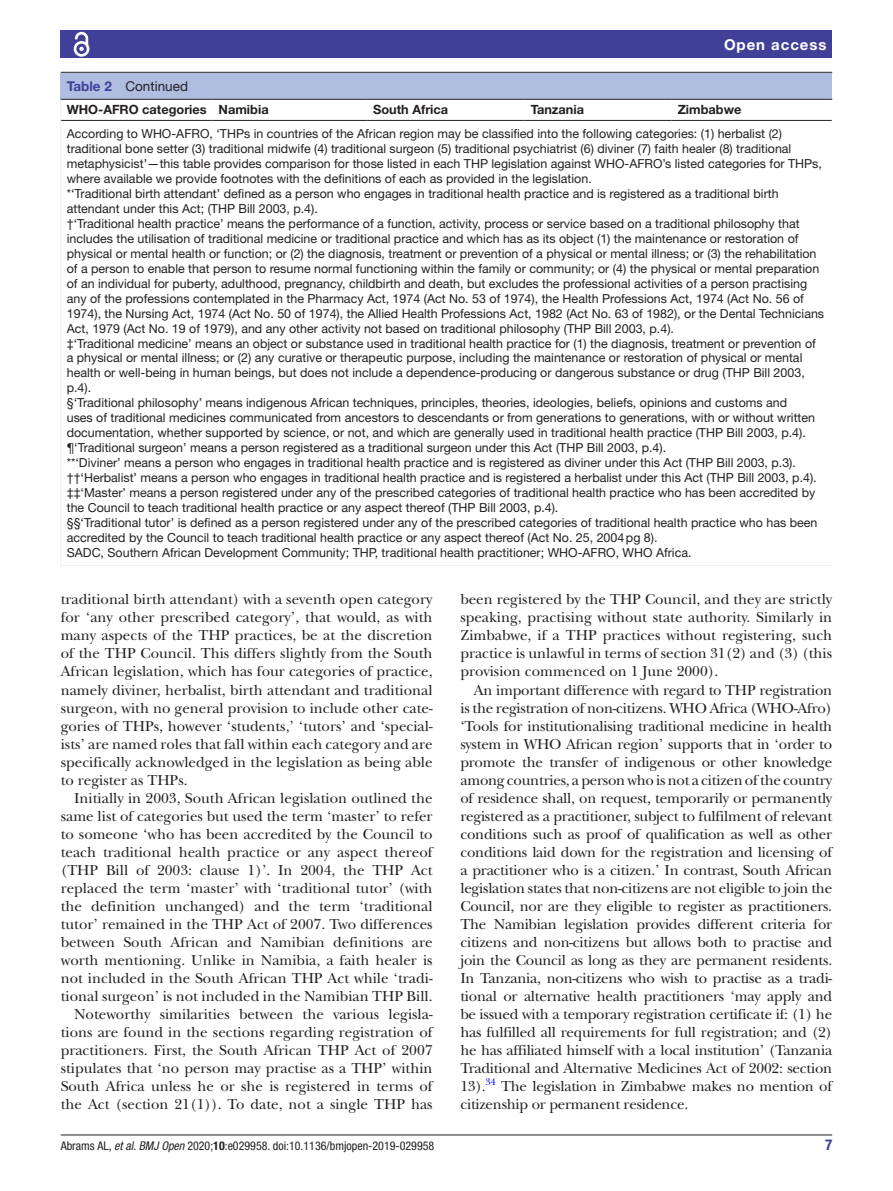
<style>
.page{position:relative;width:893px;height:1191px;background:#fff}
.page>*{position:absolute;margin:0;border:0;box-sizing:border-box;transform-origin:0 0}
.t1{font:15px/18px "New Baskerville";color:#231f20;text-align:justify}
.t2{font:700 15px "Helvetica Neue LT Std";letter-spacing:.065em;color:#fff}
.t3{font:700 condensed 15px "Helvetica Neue LT Std";color:#414099}
.t4{font:13.5px "Helvetica Neue LT Std";color:#231f20}
.t5{font:700 12.75px "Helvetica Neue LT Std";color:#231f20}
.t6{font:12.45px/15px "Helvetica Neue LT Std";color:#231f20}
.t7{font:condensed 12px "Helvetica Neue LT Std";color:#231f20}
.s1{font-weight:700;color:#414099}
.s2{font-style:italic}
.s3{font-weight:700}
</style>
<div class="page">
<hr style="left:61px;top:1134px;width:771px;height:1px;background:#231f20">
<div style="left:61px;top:31px;width:771px;height:27px;background:#414099"></div>
<svg style="left:73px;top:31px;width:17px;height:26px"></svg>
<svg style="left:61px;top:119px;width:771px;height:447px"></svg>
<hr style="left:61px;top:99px;width:152px;height:1px;background:#231f20">
<hr style="left:61px;top:120px;width:152px;height:1px;background:#231f20">
<hr style="left:213px;top:99px;width:154px;height:1px;background:#231f20">
<hr style="left:213px;top:120px;width:154px;height:1px;background:#231f20">
<hr style="left:367px;top:99px;width:158px;height:1px;background:#231f20">
<hr style="left:367px;top:120px;width:158px;height:1px;background:#231f20">
<hr style="left:525px;top:99px;width:147px;height:1px;background:#231f20">
<hr style="left:525px;top:120px;width:147px;height:1px;background:#231f20">
<hr style="left:672px;top:99px;width:160px;height:1px;background:#231f20">
<hr style="left:672px;top:120px;width:160px;height:1px;background:#231f20">
<svg style="left:60px;top:100px;width:1px;height:20px"></svg>
<hr style="left:67px;top:182px;width:765px;height:2px;background:#fff">
<hr style="left:67px;top:212px;width:765px;height:2px;background:#fff">
<hr style="left:67px;top:332px;width:765px;height:1px;background:#fff">
<hr style="left:67px;top:391px;width:765px;height:2px;background:#fff">
<hr style="left:67px;top:436px;width:765px;height:2px;background:#fff">
<hr style="left:67px;top:451px;width:765px;height:2px;background:#fff">
<hr style="left:67px;top:466px;width:765px;height:2px;background:#fff">
<hr style="left:67px;top:481px;width:765px;height:2px;background:#fff">
<hr style="left:67px;top:511px;width:765px;height:2px;background:#fff">
<hr style="left:67px;top:541px;width:765px;height:1px;background:#fff">
<hr style="left:67px;top:556px;width:765px;height:1px;background:#fff">
<div style="left:61px;top:73px;width:771px;height:18px;background:#afbde1"></div>
<hr style="left:61px;top:72px;width:771px;height:1px;background:#231f20">
<p class="t4" style="left:67px;top:78px;width:123px"><span class="s1">Table 2</span> Continued</p>
<p class="t2" style="left:724px;top:35px;width:104px">Open access</p>
<p class="t5" style="left:67px;top:102px;width:203px">WHO-AFRO categories Namibia</p>
<p class="t5" style="left:373px;top:102px;width:77px">South Africa</p>
<p class="t5" style="left:531px;top:102px;width:55px">Tanzania</p>
<p class="t5" style="left:678px;top:102px;width:65px">Zimbabwe</p>
<p class="t6" style="left:67px;top:126px;width:759px">According to WHO-AFRO, ‘THPs in countries of the African region may be classified into the following categories: (1) herbalist (2) traditional bone setter (3) traditional midwife (4) traditional surgeon (5) traditional psychiatrist (6) diviner (7) faith healer (8) traditional metaphysicist’—this table provides comparison for those listed in each THP legislation against WHO-AFRO’s listed categories for THPs, where available we provide footnotes with the definitions of each as provided in the legislation.<br>*‘Traditional birth attendant’ defined as a person who engages in traditional health practice and is registered as a traditional birth attendant under this Act; (THP Bill 2003, p.4).<br>†‘Traditional health practice’ means the performance of a function, activity, process or service based on a traditional philosophy that includes the utilisation of traditional medicine or traditional practice and which has as its object (1) the maintenance or restoration of physical or mental health or function; or (2) the diagnosis, treatment or prevention of a physical or mental illness; or (3) the rehabilitation of a person to enable that person to resume normal functioning within the family or community; or (4) the physical or mental preparation of an individual for puberty, adulthood, pregnancy, childbirth and death, but excludes the professional activities of a person practising any of the professions contemplated in the Pharmacy Act, 1974 (Act No. 53 of 1974), the Health Professions Act, 1974 (Act No. 56 of 1974), the Nursing Act, 1974 (Act No. 50 of 1974), the Allied Health Professions Act, 1982 (Act No. 63 of 1982), or the Dental Technicians Act, 1979 (Act No. 19 of 1979), and any other activity not based on traditional philosophy (THP Bill 2003, p.4).<br>‡‘Traditional medicine’ means an object or substance used in traditional health practice for (1) the diagnosis, treatment or prevention of a physical or mental illness; or (2) any curative or therapeutic purpose, including the maintenance or restoration of physical or mental health or well-being in human beings, but does not include a dependence-producing or dangerous substance or drug (THP Bill 2003, p.4).<br>§‘Traditional philosophy’ means indigenous African techniques, principles, theories, ideologies, beliefs, opinions and customs and<br>uses of traditional medicines communicated from ancestors to descendants or from generations to generations, with or without written documentation, whether supported by science, or not, and which are generally used in traditional health practice (THP Bill 2003, p.4). ¶‘Traditional surgeon’ means a person registered as a traditional surgeon under this Act (THP Bill 2003, p.4).<br>**‘Diviner’ means a person who engages in traditional health practice and is registered as diviner under this Act (THP Bill 2003, p.3). ††‘Herbalist’ means a person who engages in traditional health practice and is registered a herbalist under this Act (THP Bill 2003, p.4). ‡‡‘Master’ means a person registered under any of the prescribed categories of traditional health practice who has been accredited by the Council to teach traditional health practice or any aspect thereof (THP Bill 2003, p.4).<br>§§‘Traditional tutor’ is defined as a person registered under any of the prescribed categories of traditional health practice who has been accredited by the Council to teach traditional health practice or any aspect thereof (Act No. 25, 2004pg 8).<br>SADC, Southern African Development Community; THP, traditional health practitioner; WHO-AFRO, WHO Africa.</p>
<p class="t1" style="left:61px;top:590px;width:373px">traditional birth attendant) with a seventh open category for ‘any other prescribed category’, that would, as with many aspects of the THP practices, be at the discretion of the THP Council. This differs slightly from the South African legislation, which has four categories of practice, namely diviner, herbalist, birth attendant and traditional surgeon, with no general provision to include other cate&shy;gories of THPs, however ‘students,’ ‘tutors’ and ‘special&shy;ists’ are named roles that fall within each category and are specifically acknowledged in the legislation as being able to register as THPs.</p>
<p class="t1" style="left:61px;top:789px;width:373px;text-align:right">Initially in 2003, South African legislation outlined the same list of categories but used the term ‘master’ to refer to someone ‘who has been accredited by the Council to teach traditional health practice or any aspect thereof (THP Bill of 2003: clause 1)’. In 2004, the THP Act replaced the term ‘master’ with ‘traditional tutor’ (with the definition unchanged) and the term ‘traditional tutor’ remained in the THP Act of 2007. Two differences between South African and Namibian definitions are worth mentioning. Unlike in Namibia, a faith healer is not included in the South African THP Act while ‘tradi&shy;tional surgeon’ is not included in the Namibian THP Bill.<br>Noteworthy similarities between the various legisla&shy;tions are found in the sections regarding registration of practitioners. First, the South African THP Act of 2007 stipulates that ‘no person may practise as a THP’ within South Africa unless he or she is registered in terms of the Act (section 21(1)). To date, not a single THP has</p>
<p class="t1" style="left:460px;top:590px;width:373px">been registered by the THP Council, and they are strictly speaking, practising without state authority. Similarly in Zimbabwe, if a THP practices without registering, such practice is unlawful in terms of section 31(2) and (3) (this provision commenced on 1 June 2000).</p>
<p class="t1" style="left:460px;top:680px;width:373px;text-indent:14px">An important difference with regard to THP registration is the registration of non-citizens. WHO Africa (WHO-Afro) ‘Tools for institutionalising traditional medicine in health system in WHO African region’ supports that in ‘order to promote the transfer of indigenous or other knowledge among countries, a person who is not a citizen of the country of residence shall, on request, temporarily or permanently registered as a practitioner, subject to fulfilment of relevant conditions such as proof of qualification as well as other conditions laid down for the registration and licensing of a practitioner who is a citizen.’ In contrast, South African legislation states that non-citizens are not eligible to join the Council, nor are they eligible to register as practitioners.<br>The Namibian legislation provides different criteria for citizens and non-citizens but allows both to practise and join the Council as long as they are permanent residents.<br>In Tanzania, non-citizens who wish to practise as a tradi&shy;tional or alternative health practitioners ‘may apply and be issued with a temporary registration certificate if: (1) he has fulfilled all requirements for full registration; and (2) he has affiliated himself with a local institution’ (Tanzania Traditional and Alternative Medicines Act of 2002: section 13).<sup>34</sup> The legislation in Zimbabwe makes no mention of citizenship or permanent residence.</p>
<p class="t7" style="left:61px;top:1138px;width:375px">Abrams AL, <span class="s2">et al</span>. <span class="s2">BMJ Open</span> 2020;<span class="s3">10</span>:e029958. doi:10.1136/bmjopen-2019-029958</p>
<p class="t3" style="left:825px;top:1135px;width:9px">7</p>
</div>
